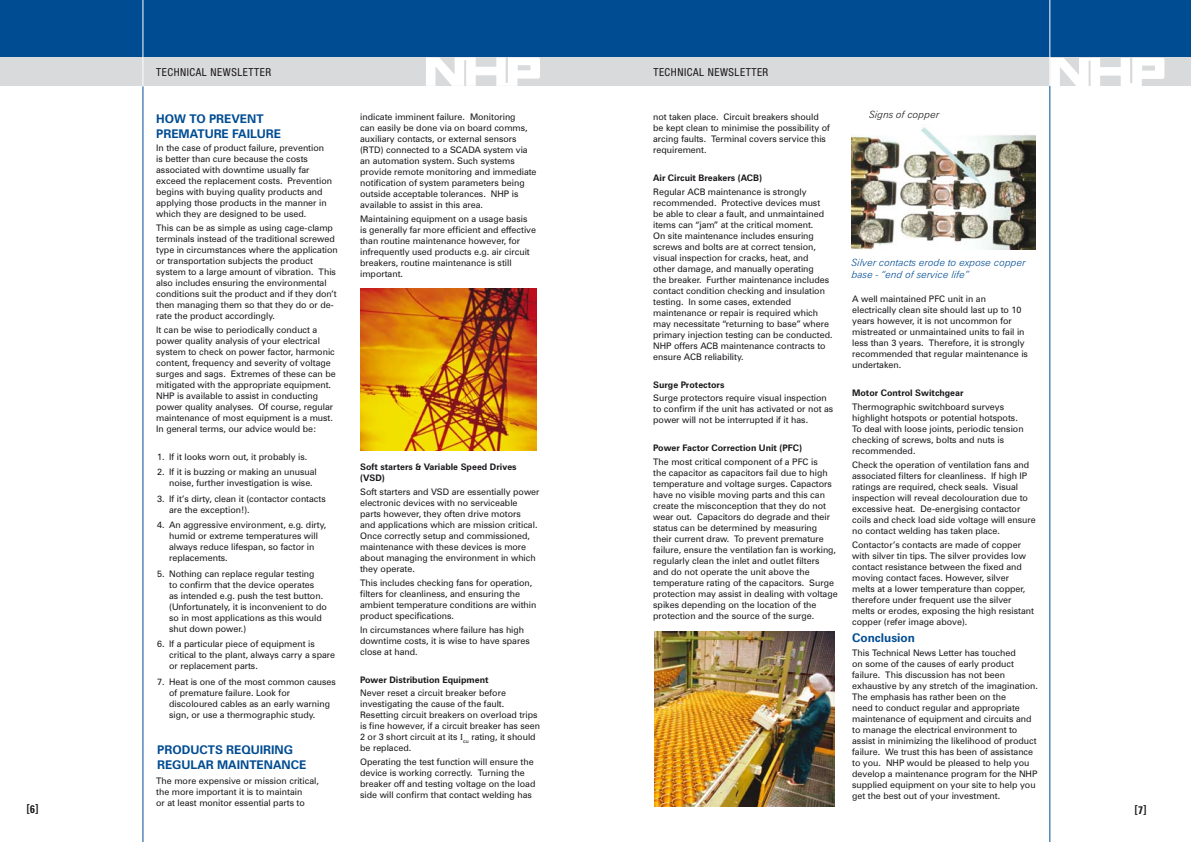
<style>
.page{position:relative;width:1191px;height:842px;background:#fff}
.page>*{position:absolute;margin:0;border:0;box-sizing:border-box;transform-origin:0 0}
.t1{font:700 12px/14.4px "Zurich BT";color:#004c93}
.t2{font:condensed 11px "Helvetica Neue LT";letter-spacing:.05em;color:#1a171b}
.t3{font:700 condensed 11px "Zurich BT";color:#1a171b}
.t4{font:italic 300 10px/12px "Zurich BT";color:#004c93}
.t5{font:italic 300 10px "Zurich BT";color:#1a171b}
.t6{font:9px/11px "Zurich BT";color:#1a171b}
.t7{font:700 9px/11px "Zurich BT";color:#1a171b}
.s1{font-family:"Times New Roman"}
</style>
<div class="page">
<div style="left:0;top:0;width:1191px;height:78px;background:#004c93"></div>
<div style="left:0;top:57px;width:596px;height:29px;background:#d9dadb"></div>
<hr style="left:142px;top:0;width:1px;height:86px;background:#fff">
<div style="left:596px;top:58px;width:595px;height:28px;background:#d9dadb"></div>
<hr style="left:1049px;top:0;width:1px;height:86px;background:#fff">
<svg style="left:426px;top:57px;width:114px;height:29px"></svg>
<hr style="left:142px;top:86px;width:1px;height:756px;background:#004c93">
<hr style="left:1049px;top:86px;width:1px;height:756px;background:#004c93">
<svg style="left:1050px;top:58px;width:114px;height:28px"></svg>
<img style="left:360px;top:289px;width:176px;height:161px">
<img style="left:654px;top:631px;width:180px;height:175px">
<img style="left:851px;top:127px;width:184px;height:122px">
<p class="t2" style="left:156px;top:66px;width:116px">TECHNICAL NEWSLETTER</p>
<p class="t2" style="left:653px;top:66px;width:116px">TECHNICAL NEWSLETTER</p>
<p class="t5" style="left:869px;top:109px;width:71px">Signs of copper</p>
<p class="t6" style="left:360px;top:111px;width:178px">indicate imminent failure. Monitoring<br>can easily be done via on board comms, auxiliary contacts, or external sensors (RTD) connected to a SCADA system via an automation system. Such systems provide remote monitoring and immediate notification of system parameters being outside acceptable tolerances. NHP is available to assist in this area.</p>
<p class="t6" style="left:360px;top:213px;width:177px">Maintaining equipment on a usage basis is generally far more efficient and effective than routine maintenance however, for infrequently used products e.g. air circuit breakers, routine maintenance is still important.</p>
<p class="t6" style="left:653px;top:112px;width:178px">not taken place. Circuit breakers should be kept clean to minimise the possibility of arcing faults. Terminal covers service this requirement.</p>
<p class="t7" style="left:653px;top:172px;width:110px">Air Circuit Breakers (ACB)</p>
<p class="t6" style="left:653px;top:186px;width:181px">Regular ACB maintenance is strongly recommended. Protective devices must be able to clear a fault, and unmaintained items can “jam” at the critical moment.<br>On site maintenance includes ensuring screws and bolts are at correct tension, visual inspection for cracks, heat, and<br>other damage, and manually operating<br>the breaker. Further maintenance includes contact condition checking and insulation testing. In some cases, extended maintenance or repair is required which may necessitate “returning to base” where primary injection testing can be conducted.<br>NHP offers ACB maintenance contracts to ensure ACB reliability.</p>
<p class="t7" style="left:653px;top:379px;width:73px">Surge Protectors</p>
<p class="t6" style="left:653px;top:393px;width:182px">Surge protectors require visual inspection to confirm if the unit has activated or not as power will not be interrupted if it has.</p>
<p class="t7" style="left:653px;top:442px;width:150px">Power Factor Correction Unit (PFC)</p>
<p class="t6" style="left:653px;top:456px;width:186px">The most critical component of a PFC is<br>the capacitor as capacitors fail due to high temperature and voltage surges. Capactors have no visible moving parts and this can create the misconception that they do not wear out. Capacitors do degrade and their status can be determined by measuring their current draw. To prevent premature failure, ensure the ventilation fan is working, regularly clean the inlet and outlet filters<br>and do not operate the unit above the temperature rating of the capacitors. Surge protection may assist in dealing with voltage spikes depending on the location of the protection and the source of the surge.</p>
<h1 class="t1" style="left:156px;top:112px;width:126px">How to Prevent<br>Premature Failure</h1>
<p class="t6" style="left:156px;top:143px;width:177px">In the case of product failure, prevention is better than cure because the costs associated with downtime usually far exceed the replacement costs. Prevention begins with buying quality products and applying those products in the manner in which they are designed to be used.</p>
<p class="t6" style="left:156px;top:222px;width:183px">This can be as simple as using cage-clamp terminals instead of the traditional screwed type in circumstances where the application or transportation subjects the product system to a large amount of vibration. This also includes ensuring the environmental conditions suit the product and if they don’t then managing them so that they do or de&shy;rate the product accordingly.</p>
<p class="t6" style="left:156px;top:324px;width:181px">It can be wise to periodically conduct a power quality analysis of your electrical system to check on power factor, harmonic content, frequency and severity of voltage surges and sags. Extremes of these can be mitigated with the appropriate equipment.<br>NHP is available to assist in conducting power quality analyses. Of course, regular maintenance of most equipment is a must.<br>In general terms, our advice would be:</p>
<p class="t6" style="left:157px;top:451px;width:152px">1. If it looks worn out, it probably is.</p>
<p class="t6" style="left:169px;top:466px;width:149px;text-indent:-12px">2. If it is buzzing or making an unusual noise, further investigation is wise.</p>
<p class="t6" style="left:169px;top:493px;width:158px;text-indent:-12px">3. If it’s dirty, clean it (contactor contacts are the exception!).</p>
<p class="t6" style="left:169px;top:519px;width:159px;text-indent:-12px">4. An aggressive environment, e.g. dirty, humid or extreme temperatures will always reduce lifespan, so factor in replacements.</p>
<p class="t6" style="left:169px;top:568px;width:159px;text-indent:-12px">5. Nothing can replace regular testing<br>to confirm that the device operates<br>as intended e.g. push the test button. (Unfortunately, it is inconvenient to do so in most applications as this would shut down power.)</p>
<p class="t6" style="left:169px;top:638px;width:167px;text-indent:-12px">6. If a particular piece of equipment is critical to the plant, always carry a spare or replacement parts.</p>
<p class="t6" style="left:169px;top:676px;width:168px;text-indent:-12px">7. Heat is one of the most common causes of premature failure. Look for discoloured cables as an early warning sign, or use a thermographic study.</p>
<h1 class="t1" style="left:157px;top:743px;width:151px">Products Requiring<br>Reg ular Maintenance</h1>
<p class="t6" style="left:156px;top:775px;width:164px">The more expensive or mission critical, the more important it is to maintain<br>or at least monitor essential parts to</p>
<p class="t4" style="left:852px;top:257px;width:175px">Silver contacts erode to expose copper base - “end of service life”</p>
<p class="t6" style="left:852px;top:294px;width:177px">A well maintained PFC unit in an electrically clean site should last up to 10 years however, it is not uncommon for mistreated or unmaintained units to fail in less than 3 years. Therefore, it is strongly recommended that regular maintenance is undertaken.</p>
<p class="t7" style="left:852px;top:387px;width:113px">Motor Control Switchgear</p>
<p class="t6" style="left:852px;top:401px;width:173px">Thermographic switchboard surveys highlight hotspots or potential hotspots.<br>To deal with loose joints, periodic tension checking of screws, bolts and nuts is recommended.</p>
<p class="t6" style="left:852px;top:459px;width:185px">Check the operation of ventilation fans and associated filters for cleanliness. If high IP ratings are required, check seals. Visual inspection will reveal decolouration due to excessive heat. De-energising contactor coils and check load side voltage will ensure no contact welding has taken place.</p>
<p class="t6" style="left:852px;top:539px;width:183px">Contactor’s contacts are made of copper with silver tin tips. The silver provides low contact resistance between the fixed and moving contact faces. However, silver<br>melts at a lower temperature than copper, therefore under frequent use the silver melts or erodes, exposing the high resistant copper (refer image above).</p>
<h1 class="t1" style="left:852px;top:630px;width:64px">Conclusion</h1>
<p class="t6" style="left:852px;top:647px;width:187px">This Technical News Letter has touched<br>on some of the causes of early product failure. This discussion has not been exhaustive by any stretch of the imagination.<br>The emphasis has rather been on the<br>need to conduct regular and appropriate maintenance of equipment and circuits and to manage the electrical environment to assist in minimizing the likelihood of product failure. We trust this has been of assistance to you. NHP would be pleased to help you develop a maintenance program for the NHP supplied equipment on your site to help you get the best out of your investment.</p>
<p class="t7" style="left:360px;top:462px;width:158px">Soft starters &amp; Variable Speed Drives (VSD )</p>
<p class="t6" style="left:360px;top:486px;width:181px">Soft starters and VSD are essentially power electronic devices with no serviceable parts however, they often drive motors<br>and applications which are mission critical.<br>Once correctly setup and commissioned, maintenance with these devices is more about managing the environment in which they operate.</p>
<p class="t6" style="left:360px;top:577px;width:178px">This includes checking fans for operation, filters for cleanliness, and ensuring the ambient temperature conditions are within product specifications.</p>
<p class="t6" style="left:360px;top:624px;width:171px">In circumstances where failure has high downtime costs, it is wise to have spares close at hand.</p>
<p class="t7" style="left:360px;top:674px;width:130px">Power Distribution Equipment</p>
<p class="t6" style="left:360px;top:688px;width:181px">Never reset a circuit breaker before investigating the cause of the fault.<br>Resetting circuit breakers on overload trips is fine however, if a circuit breaker has seen 2 or 3 short circuit at its <span class="s1">I</span><sub>cu</sub> rating, it should be replaced.</p>
<p class="t6" style="left:360px;top:756px;width:177px">Operating the test function will ensure the device is working correctly. Turning the breaker off and testing voltage on the load side will confirm that contact welding has</p>
<p class="t3" style="left:26px;top:801px;width:14px">[6]</p>
<p class="t3" style="left:1134px;top:802px;width:14px">[7]</p>
</div>
